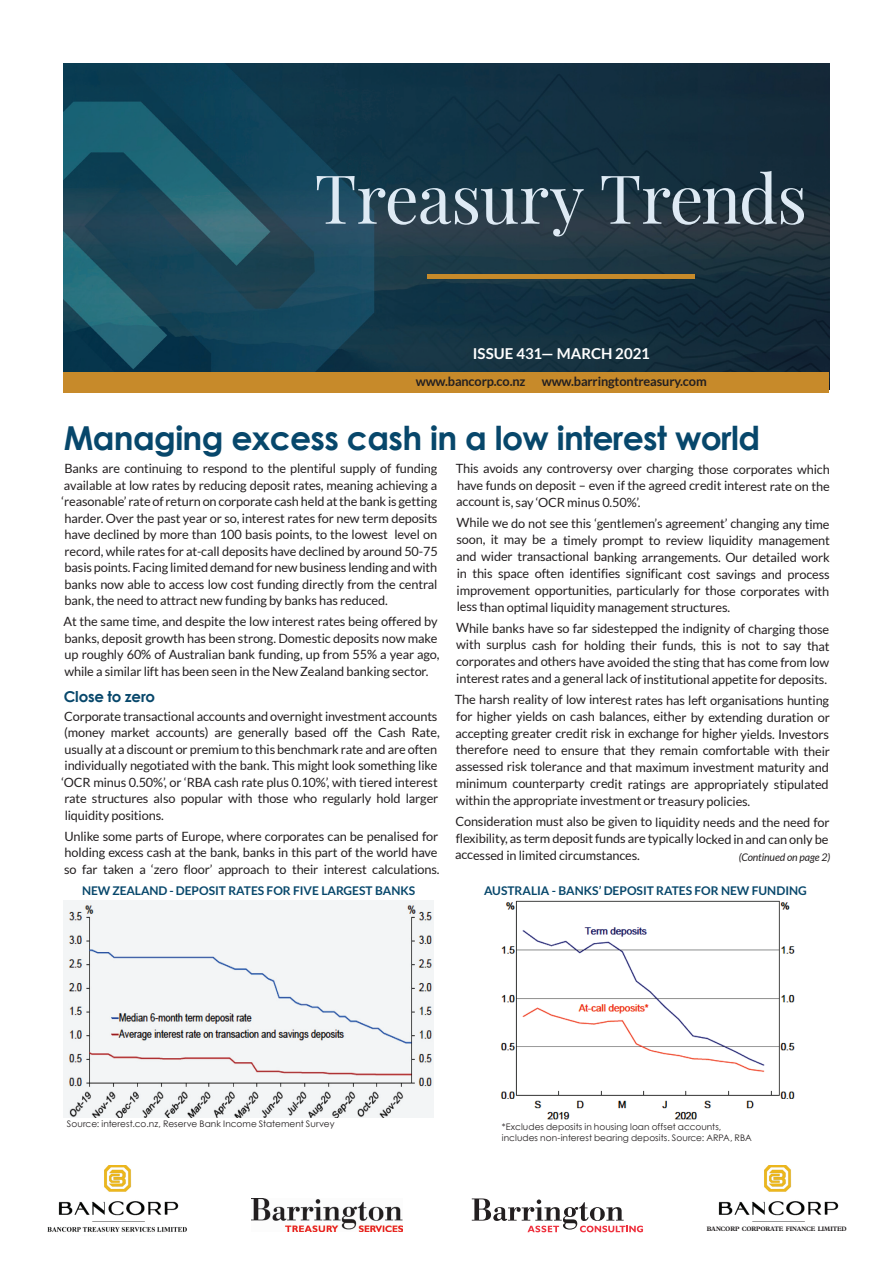
<style>
.page{position:relative;width:893px;height:1263px;background:#fff}
.page>*{position:absolute;margin:0;border:0;box-sizing:border-box;transform-origin:0 0}
.t1{font:67.5px "Playfair Display";letter-spacing:-.015em;color:#deeaf4}
.t2{font:700 33px "Century Gothic";letter-spacing:-.02em;color:#07476b}
.t3{font:700 15px "Lato";color:#fff}
.t4{font:700 15px "Century Gothic";letter-spacing:-.015em;color:#07476b}
.t5{font:12.75px/16.5px "Lato";letter-spacing:-.01em;color:#231f20;text-align:justify}
.t6{font:700 12.75px "Lato";letter-spacing:-.01em;color:#231f20}
.t7{font:700 12px "Lato";color:#07476b}
.t8{font:italic 10.5px "Lato";letter-spacing:-.01em;color:#231f20}
.t9{font:9px/10.5px "Century Gothic";letter-spacing:.005em;color:#231f20}
.t10{font:700 6.45px "Plantin Std";letter-spacing:-.01em;color:#231f20;scale:.93 1}
</style>
<div class="page">
<img style="left:47px;top:1165px;width:140px;height:67px">
<img style="left:252px;top:1198px;width:150px;height:34px">
<svg style="left:472px;top:1198px;width:171px;height:34px"></svg>
<img style="left:718px;top:1165px;width:121px;height:57px">
<img style="left:64px;top:64px;width:765px;height:308px">
<div style="left:64px;top:372px;width:765px;height:21px;background:#c78a2a"></div>
<hr style="left:427px;top:275px;width:268px;height:4px;background:#c78a2a">
<img style="left:500px;top:900px;width:294px;height:220px">
<img style="left:64px;top:900px;width:370px;height:218px">
<h1 class="t1" style="left:315px;top:146px;width:494px">Treasury Trends</h1>
<p class="t3" style="left:473px;top:345px;width:178px">ISSUE 431— MARCH 2021</p>
<p class="t6" style="left:416px;top:374px;width:111px">WWW.BANCORP.CO.NZ</p>
<p class="t6" style="left:542px;top:374px;width:167px">WWW.BARRINGTONTREASURY.COM</p>
<h2 class="t2" style="left:64px;top:413px;width:698px">Managing excess cash in a low interest world</h2>
<p class="t5" style="left:62px;top:460px;width:378px">Banks are continuing to respond to the plentiful supply of funding available at low rates by reducing deposit rates, meaning achieving a ‘reasonable’ rate of return on corporate cash held at the bank is getting harder. Over the past year or so, interest rates for new term deposits have declined by more than 100 basis points, to the lowest level on record, while rates for at-call deposits have declined by around 50-75 basis points. Facing limited demand for new business lending and with banks now able to access low cost funding directly from the central bank, the need to attract new funding by banks has reduced.</p>
<p class="t5" style="left:64px;top:613px;width:378px;text-align:left">At the same time, and despite the low interest rates being offered by banks, deposit growth has been strong. Domestic deposits now make up roughly 60% of Australian bank funding, up from 55% a year ago, while a similar lift has been seen in the New Zealand banking sector.</p>
<p class="t4" style="left:64px;top:685px;width:93px">Close to zero</p>
<p class="t5" style="left:62px;top:708px;width:380px;text-align:left">Corporate transactional accounts and overnight investment accounts (money market accounts) are generally based off the Cash Rate, usually at a discount or premium to this benchmark rate and are often individually negotiated with the bank. This might look something like ‘OCR minus 0.50%’, or ‘RBA cash rate plus 0.10%’, with tiered interest rate structures also popular with those who regularly hold larger liquidity positions.</p>
<p class="t5" style="left:64px;top:827px;width:377px;text-align:left">Unlike some parts of Europe, where corporates can be penalised for holding excess cash at the bank, banks in this part of the world have so far taken a ‘zero floor’ approach to their interest calculations.</p>
<p class="t5" style="left:456px;top:460px;width:376px">This avoids any controversy over charging those corporates which have funds on deposit – even if the agreed credit interest rate on the account is, say ‘OCR minus 0.50%’.</p>
<p class="t5" style="left:456px;top:515px;width:375px">While we do not see this ‘gentlemen’s agreement’ changing any time soon, it may be a timely prompt to review liquidity management and wider transactional banking arrangements. Our detailed work in this space often identifies significant cost savings and process improvement opportunities, particularly for those corporates with less than optimal liquidity management structures.</p>
<p class="t5" style="left:456px;top:620px;width:375px">While banks have so far sidestepped the indignity of charging those with surplus cash for holding their funds, this is not to say that corporates and others have avoided the sting that has come from low interest rates and a general lack of institutional appetite for deposits.</p>
<p class="t5" style="left:455px;top:691px;width:377px">The harsh reality of low interest rates has left organisations hunting for higher yields on cash balances, either by extending duration or accepting greater credit risk in exchange for higher yields. Investors therefore need to ensure that they remain comfortable with their assessed risk tolerance and that maximum investment maturity and minimum counterparty credit ratings are appropriately stipulated within the appropriate investment or treasury policies.</p>
<p class="t5" style="left:455px;top:813px;width:376px">Consideration must also be given to liquidity needs and the need for flexibility, as term deposit funds are typically locked in and can only be accessed in limited circumstances.</p>
<p class="t8" style="left:739px;top:851px;width:93px">(Continued on page 2)</p>
<p class="t7" style="left:82px;top:884px;width:335px">NEW ZEALAN D - DEPOSIT RATES FOR FIVE LARGEST BAN KS</p>
<p class="t7" style="left:484px;top:884px;width:324px">AUSTRALIA - BAN KS’ DEPOSIT RATES FOR N EW FUN DING</p>
<p class="t9" style="left:67px;top:1119px;width:269px">Source: interest.co.nz, Reserve Bank Income Statement Survey</p>
<p class="t9" style="left:502px;top:1122px;width:252px">*Excludes deposits in housing loan offset accounts, includes non-interest bearing deposits. Source: ARPA, RBA</p>
<p class="t10" style="left:707px;top:1225px;width:152px">BANCORP CORPORATE FINANCE LIMITED</p>
</div>
